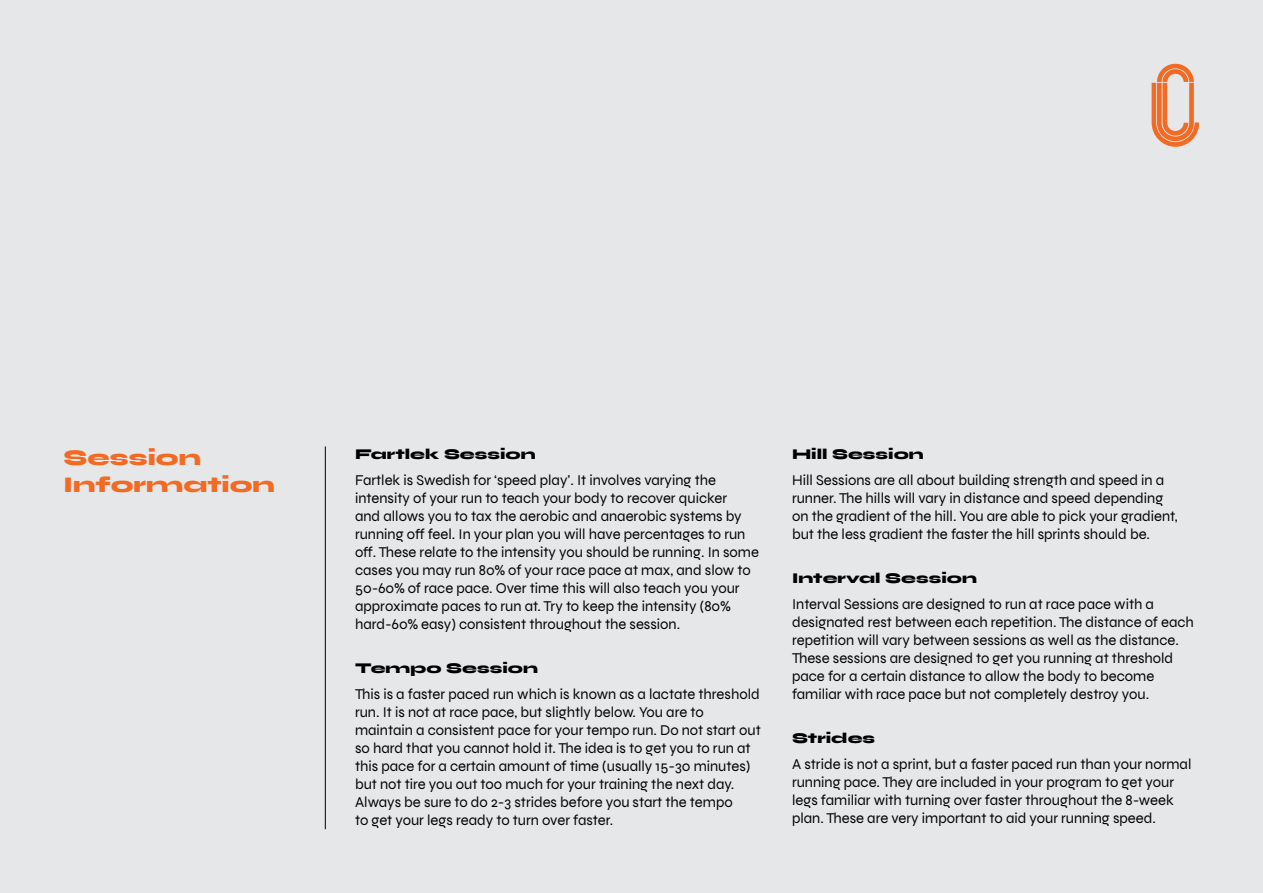
<style>
.page{position:relative;width:1263px;height:893px;background:#e6e7e8}
.page>*{position:absolute;margin:0;border:0;box-sizing:border-box;transform-origin:0 0}
.t1{font:22.5px/27px "Syne Extra";color:#f26a23}
.t2{font:15px/18px "Syne";color:#000}
.t3{font:15px "Syne Extra";color:#000}
</style>
<div class="page">
<hr style="left:325px;top:446px;width:1px;height:383px;background:#000">
<svg style="left:1151px;top:64px;width:48px;height:83px"></svg>
<h1 class="t1" style="left:64px;top:443px;width:213px">Session<br>Information</h1>
<p class="t3" style="left:792px;top:444px;width:133px">Hill Session</p>
<p class="t3" style="left:355px;top:444px;width:182px">Fartlek Session</p>
<p class="t2" style="left:355px;top:471px;width:405px">Fartlek is Swedish for ‘speed play’. It involves varying the intensity of your run to teach your body to recover quicker<br>and allows you to tax the aerobic and anaerobic systems by running off feel. In your plan you will have percentages to run off. These relate to the intensity you should be running. In some cases you may run 80% of your race pace at max, and slow to 50-60% of race pace. Over time this will also teach you your approximate paces to run at. Try to keep the intensity (80% hard-60% easy) consistent throughout the session.</p>
<p class="t3" style="left:355px;top:658px;width:184px">Tempo Session</p>
<p class="t2" style="left:355px;top:685px;width:407px">This is a faster paced run which is known as a lactate threshold run. It is not at race pace, but slightly below. You are to maintain a consistent pace for your tempo run. Do not start out so hard that you cannot hold it. The idea is to get you to run at this pace for a certain amount of time (usually 15-30 minutes) but not tire you out too much for your training the next day.<br>Always be sure to do 2-3 strides before you start the tempo<br>to get your legs ready to turn over faster.</p>
<p class="t2" style="left:792px;top:471px;width:387px">Hill Sessions are all about building strength and speed in a runner. The hills will vary in distance and speed depending on the gradient of the hill. You are able to pick your gradient, but the less gradient the faster the hill sprints should be.</p>
<p class="t3" style="left:792px;top:568px;width:186px">Interval Session</p>
<p class="t2" style="left:792px;top:595px;width:403px">Interval Sessions are designed to run at race pace with a designated rest between each repetition. The distance of each repetition will vary between sessions as well as the distance.<br>These sessions are designed to get you running at threshold pace for a certain distance to allow the body to become familiar with race pace but not completely destroy you.</p>
<p class="t3" style="left:792px;top:728px;width:85px">Strides</p>
<p class="t2" style="left:792px;top:755px;width:401px">A stride is not a sprint, but a faster paced run than your normal running pace. They are included in your program to get your legs familiar with turning over faster throughout the 8-week plan. These are very important to aid your running speed.</p>
</div>
